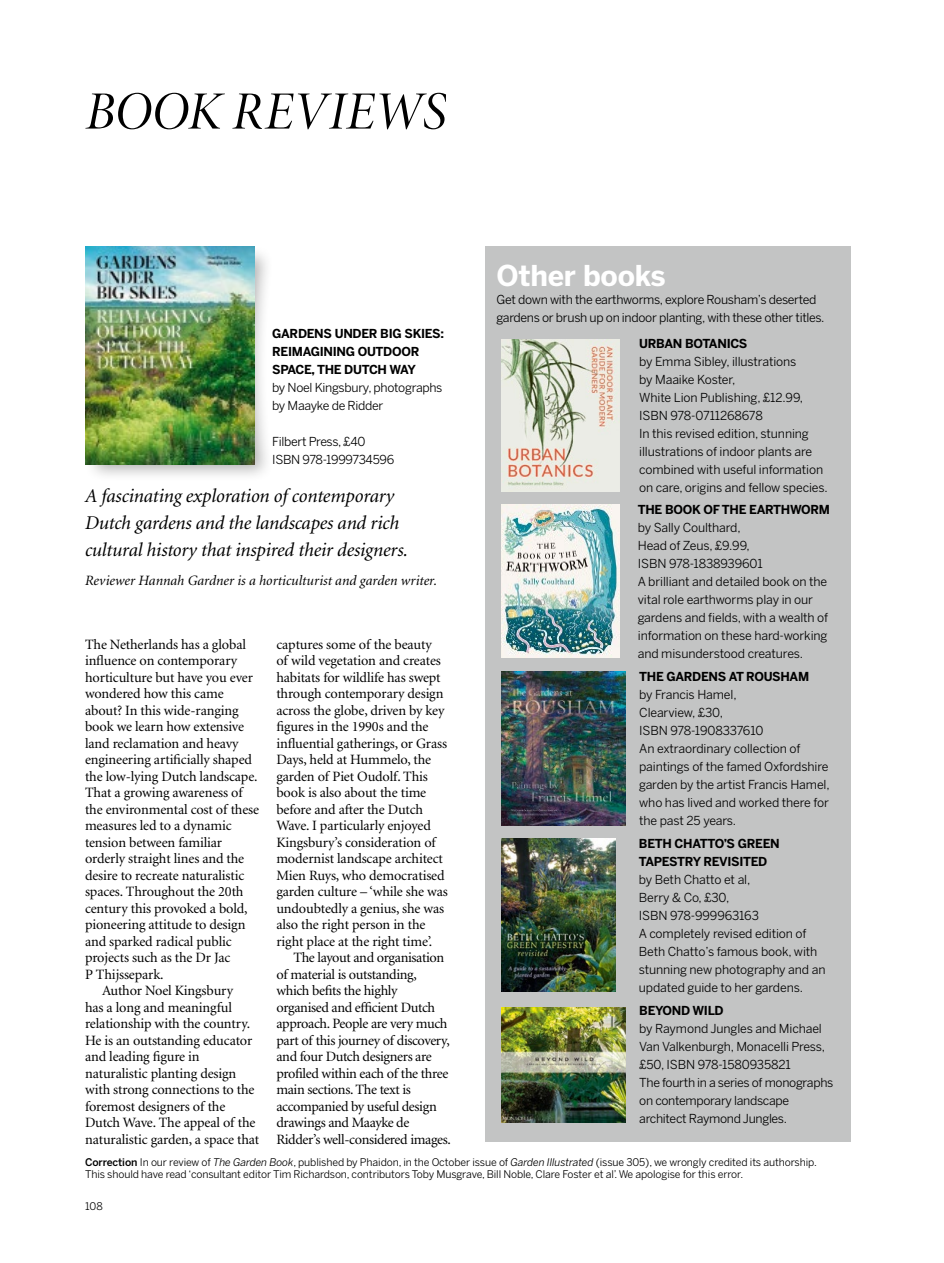
<style>
.page{position:relative;width:944px;height:1263px;background:#fff}
.page>*{position:absolute;margin:0;border:0;box-sizing:border-box;transform-origin:0 0}
.t1{font:54px "Minion Pro It Disp";letter-spacing:-.005em;color:#000}
.t2{font:700 28.5px "Benton Sans";letter-spacing:-.01em;color:#fff}
.t3{font:italic 19.5px/27px "Minion LT";letter-spacing:-.01em;color:#000}
.t4{font:14.25px/16.5px "Minion LT";letter-spacing:-.01em;color:#000}
.t5{font:italic 14.25px "Minion LT";color:#000}
.t6{font:12.3px/18px "Benton Sans";letter-spacing:-.01em;color:#000}
.t7{font:700 12.3px/18px "Benton Sans";letter-spacing:-.025em;color:#000}
.t8{font:10.5px/12px "Benton Sans";letter-spacing:-.01em;color:#000}
.s1{font-weight:500}
.s2{font-style:italic}
</style>
<div class="page">
<div style="left:485px;top:247px;width:365px;height:895px;background:#c3c4c4"></div>
<img style="left:502px;top:505px;width:118px;height:152px">
<img style="left:502px;top:671px;width:123px;height:154px">
<img style="left:502px;top:838px;width:113px;height:153px">
<img style="left:502px;top:1007px;width:123px;height:115px">
<img style="left:502px;top:339px;width:117px;height:153px">
<div style="left:84px;top:246px;width:189px;height:237px;background:#000;opacity:.32"></div>
<img style="left:85px;top:247px;width:169px;height:217px">
<h1 class="t1" style="left:85px;top:78px;width:362px">BOOK REVIEWS</h1>
<p class="t7" style="left:272px;top:324px;width:173px">GARDENS UNDER BIG SKIES:<br>REIMAGINING OUTDOOR<br>SPACE, THE DUTCH WAY</p>
<p class="t6" style="left:272px;top:379px;width:172px">by Noel Kingsbury, photographs by Maayke de Ridder</p>
<p class="t6" style="left:272px;top:433px;width:123px">Filbert Press, £40<br>ISBN 978-1999734596</p>
<h3 class="t3" style="left:85px;top:482px;width:325px">A fascinating exploration of contemporary<br>Dutch gardens and the landscapes and rich cultural history that inspired their designers.</h3>
<p class="t5" style="left:85px;top:573px;width:354px">Reviewer Hannah Gardner is a horticulturist and garden writer.</p>
<p class="t4" style="left:85px;top:636px;width:162px">The Netherlands has a global</p>
<p class="t4" style="left:85px;top:653px;width:154px">influence on contemporary</p>
<p class="t4" style="left:85px;top:669px;width:169px">horticulture but have you ever</p>
<p class="t4" style="left:85px;top:686px;width:140px">wondered how this came</p>
<p class="t4" style="left:85px;top:702px;width:155px">about? In this wide-ranging</p>
<p class="t4" style="left:85px;top:719px;width:160px">book we learn how extensive</p>
<p class="t4" style="left:85px;top:735px;width:155px">land reclamation and heavy</p>
<p class="t4" style="left:85px;top:752px;width:169px">engineering artificially shaped</p>
<p class="t4" style="left:85px;top:768px;width:174px">the low-lying Dutch landscape.</p>
<p class="t4" style="left:85px;top:785px;width:159px">That a growing awareness of</p>
<p class="t4" style="left:85px;top:801px;width:176px">the environmental cost of these</p>
<p class="t4" style="left:85px;top:818px;width:148px">measures led to a dynamic</p>
<p class="t4" style="left:85px;top:834px;width:139px">tension between familiar</p>
<p class="t4" style="left:85px;top:851px;width:161px">orderly straight lines and the</p>
<p class="t4" style="left:85px;top:867px;width:161px">desire to recreate naturalistic</p>
<p class="t4" style="left:85px;top:884px;width:160px">spaces. Throughout the 20th</p>
<p class="t4" style="left:85px;top:900px;width:164px">century this provoked a bold,</p>
<p class="t4" style="left:85px;top:917px;width:162px">pioneering attitude to design</p>
<p class="t4" style="left:85px;top:933px;width:148px">and sparked radical public</p>
<p class="t4" style="left:85px;top:950px;width:147px">projects such as the Dr Jac</p>
<p class="t4" style="left:85px;top:966px;width:80px">P Thijssepark.</p>
<p class="t4" style="left:102px;top:983px;width:133px">Author Noel Kingsbury</p>
<p class="t4" style="left:85px;top:999px;width:148px">has a long and meaningful</p>
<p class="t4" style="left:85px;top:1016px;width:167px">relationship with the country.</p>
<p class="t4" style="left:85px;top:1032px;width:169px">He is an outstanding educator</p>
<p class="t4" style="left:85px;top:1049px;width:116px">and leading figure in</p>
<p class="t4" style="left:85px;top:1065px;width:153px">naturalistic planting design</p>
<p class="t4" style="left:85px;top:1082px;width:171px">with strong connections to the</p>
<p class="t4" style="left:85px;top:1098px;width:142px">foremost designers of the</p>
<p class="t4" style="left:85px;top:1115px;width:172px">Dutch Wave. The appeal of the</p>
<p class="t4" style="left:85px;top:1131px;width:176px">naturalistic garden, a space that</p>
<p class="t4" style="left:276px;top:636px;width:173px">captures some of the beauty<br>of wild vegetation and creates habitats for wildlife has swept through contemporary design across the globe, driven by key figures in the 1990s and the influential gatherings, or Grass<br>Days, held at Hummelo, the garden of Piet Oudolf. This book is also about the time before and after the Dutch<br>Wave. I particularly enjoyed<br>Kingsbury’s consideration of modernist landscape architect<br>Mien Ruys, who democratised garden culture – ‘while she was undoubtedly a genius, she was also the right person in the right place at the right time’.</p>
<p class="t4" style="left:276px;top:950px;width:176px;text-indent:17px">The layout and organisation of material is outstanding, which befits the highly organised and efficient Dutch approach. People are very much part of this journey of discovery, and four Dutch designers are profiled within each of the three main sections. The text is accompanied by useful design drawings and Maayke de<br>Ridder’s well-considered images.</p>
<h2 class="t2" style="left:497px;top:259px;width:171px">Other books</h2>
<p class="t6" style="left:497px;top:291px;width:329px">Get down with the earthworms, explore Rousham’s deserted gardens or brush up on indoor planting, with these other titles.</p>
<p class="t7" style="left:639px;top:334px;width:110px">URBAN BOTANICS</p>
<p class="t6" style="left:639px;top:352px;width:190px">by Emma Sibley, illustrations<br>by Maaike Koster,<br>White Lion Publishing, £12.99,<br>ISBN 978-0711268678<br>In this revised edition, stunning illustrations of indoor plants are combined with useful information on care, origins and fellow species.</p>
<p class="t7" style="left:638px;top:500px;width:194px">THE BOOK OF THE EARTHWORM</p>
<p class="t6" style="left:638px;top:518px;width:192px">by Sally Coulthard,<br>Head of Zeus, £9.99,<br>ISBN 978-1838939601<br>A brilliant and detailed book on the vital role earthworms play in our gardens and fields, with a wealth of information on these hard-working and misunderstood creatures.</p>
<p class="t7" style="left:639px;top:667px;width:171px">THE GARDENS AT ROUSHAM</p>
<p class="t6" style="left:639px;top:685px;width:192px">by Francis Hamel,<br>Clearview, £30,<br>ISBN 978-1908337610<br>An extraordinary collection of paintings of the famed Oxfordshire garden by the artist Francis Hamel, who has lived and worked there for the past 25 years.</p>
<p class="t7" style="left:639px;top:834px;width:142px">BETH CHATTO’S GREEN<br>TAPESTRY REVISITED</p>
<p class="t6" style="left:639px;top:870px;width:188px">by Beth Chatto et al,<br>Berry &amp; Co, £30,<br>ISBN 978-999963163<br>A completely revised edition of<br>Beth Chatto’s famous book, with stunning new photography and an updated guide to her gardens.</p>
<p class="t7" style="left:639px;top:1001px;width:86px">BEYOND WILD</p>
<p class="t6" style="left:639px;top:1019px;width:196px">by Raymond Jungles and Michael<br>Van Valkenburgh, Monacelli Press, £50, ISBN 978-1580935821<br>The fourth in a series of monographs on contemporary landscape architect Raymond Jungles.</p>
<p class="t8" style="left:85px;top:1156px;width:733px"><span class="s1">Correction</span> In our review of <span class="s2">The Garden Book</span>, published by Phaidon, in the October issue of <span class="s2">Garden Illustrated</span> (issue 305), we wrongly credited its authorship.<br>This should have read ‘consultant editor Tim Richardson, contributors Toby Musgrave, Bill Noble, Clare Foster et al’. We apologise for this error.</p>
<p class="t8" style="left:85px;top:1200px;width:19px">108</p>
</div>
